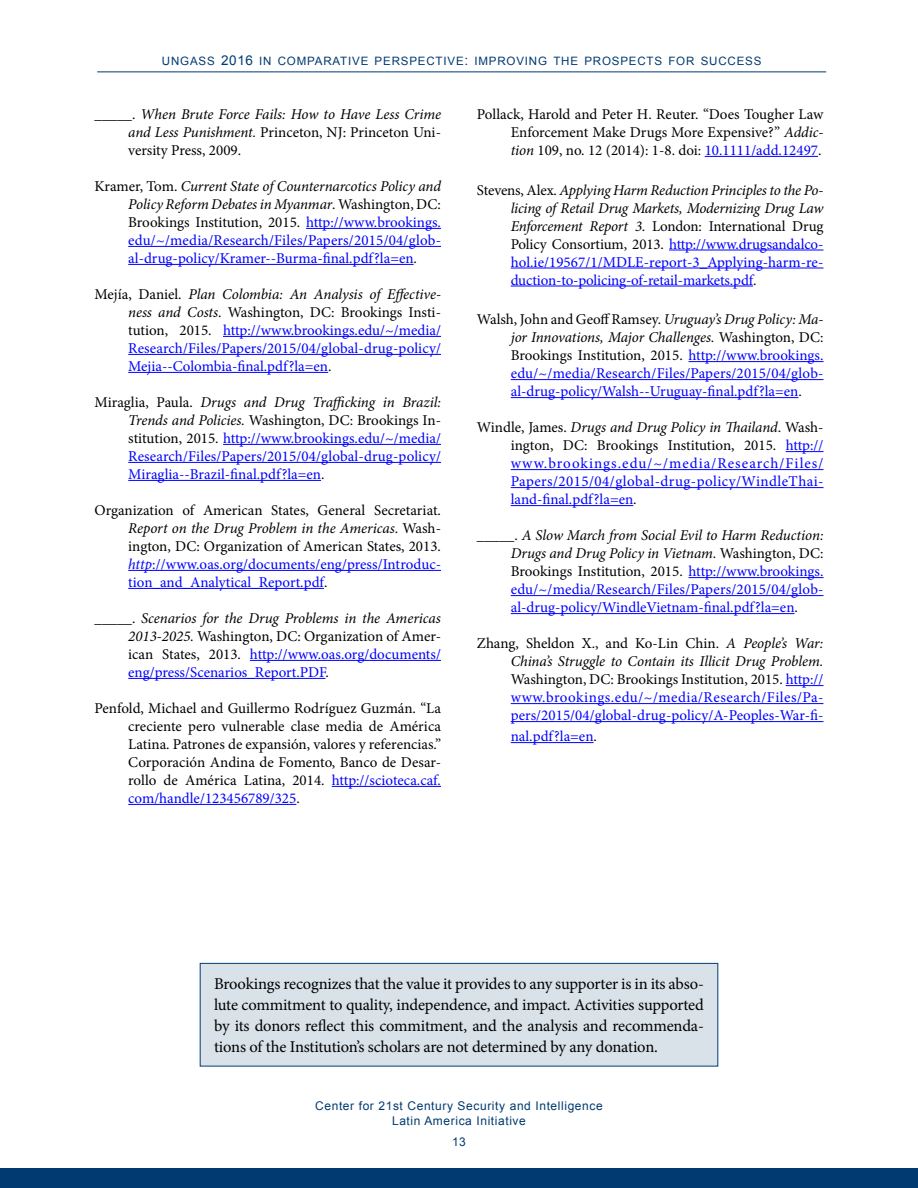
<style>
.page{position:relative;width:918px;height:1188px;background:#fff}
.page>*{position:absolute;margin:0;border:0;box-sizing:border-box;transform-origin:0 0}
.t1{font:16.5px/21px "Minion Pro";letter-spacing:-.015em;color:#000;text-align:justify}
.t2{font:15px/18px "Minion Pro";letter-spacing:.005em;color:#00f;text-align:justify}
.t3{font:15px/18px "Minion Pro";color:#000;text-align:justify}
.t4{font:italic 15px/18px "Minion Pro";letter-spacing:-.01em;color:#000;text-align:justify}
.t5{font:12px/14.4px "Arial";letter-spacing:.05em;color:#003a70;text-align:center}
.t6{font:11.55px "Arial";letter-spacing:.07em;color:#003a70}
.s1{font-size:13.5px}
.s2{font-style:normal}
.s3{color:#000}
.s4{font-style:italic;color:#000}
.s5{font-style:italic}
.s6{font-style:italic;color:#00f}
.s7{color:#00f}
</style>
<div class="page">
<hr style="left:97px;top:72px;width:729px;height:1px;background:#003a70">
<div style="left:0;top:1169px;width:918px;height:19px;background:#003a70"></div>
<hr style="left:306px;top:228px;width:135px;height:1px;background:#00f">
<hr style="left:128px;top:246px;width:313px;height:1px;background:#00f">
<hr style="left:128px;top:264px;width:286px;height:1px;background:#00f">
<hr style="left:223px;top:336px;width:218px;height:1px;background:#00f">
<hr style="left:128px;top:354px;width:313px;height:1px;background:#00f">
<hr style="left:128px;top:372px;width:200px;height:1px;background:#00f">
<hr style="left:223px;top:444px;width:218px;height:1px;background:#00f">
<hr style="left:128px;top:462px;width:313px;height:1px;background:#00f">
<hr style="left:128px;top:480px;width:193px;height:1px;background:#00f">
<hr style="left:128px;top:570px;width:313px;height:1px;background:#00f">
<hr style="left:128px;top:588px;width:196px;height:1px;background:#00f">
<hr style="left:250px;top:660px;width:191px;height:1px;background:#00f">
<hr style="left:128px;top:678px;width:197px;height:1px;background:#00f">
<hr style="left:332px;top:786px;width:109px;height:1px;background:#00f">
<hr style="left:128px;top:804px;width:168px;height:1px;background:#00f">
<hr style="left:705px;top:156px;width:113px;height:1px;background:#00f">
<hr style="left:669px;top:250px;width:154px;height:1px;background:#00f">
<hr style="left:511px;top:268px;width:313px;height:1px;background:#00f">
<hr style="left:511px;top:286px;width:242px;height:1px;background:#00f">
<hr style="left:689px;top:361px;width:135px;height:1px;background:#00f">
<hr style="left:511px;top:379px;width:313px;height:1px;background:#00f">
<hr style="left:511px;top:397px;width:287px;height:1px;background:#00f">
<hr style="left:786px;top:451px;width:38px;height:1px;background:#00f">
<hr style="left:511px;top:469px;width:313px;height:1px;background:#00f">
<hr style="left:511px;top:487px;width:313px;height:1px;background:#00f">
<hr style="left:511px;top:505px;width:122px;height:1px;background:#00f">
<hr style="left:689px;top:577px;width:135px;height:1px;background:#00f">
<hr style="left:511px;top:595px;width:313px;height:1px;background:#00f">
<hr style="left:511px;top:613px;width:284px;height:1px;background:#00f">
<hr style="left:786px;top:685px;width:38px;height:1px;background:#00f">
<hr style="left:511px;top:703px;width:313px;height:1px;background:#00f">
<hr style="left:511px;top:721px;width:313px;height:1px;background:#00f">
<hr style="left:511px;top:742px;width:83px;height:1px;background:#00f">
<div style="left:200px;top:963px;width:518px;height:103px;background:#d9e1e9"></div>
<div style="left:200px;top:963px;width:518px;height:103px;border:1px solid #003d79"></div>
<p class="t6" style="left:162px;top:53px;width:601px">UNGASS <span class="s1">2016</span> IN COMPARATIVE PERSPECTIVE<span class="s1">:</span> IMPROVING THE PROSPECTS FOR SUCCESS</p>
<p class="t4" style="left:128px;top:105px;width:314px;text-indent:-34px"><span class="s2">_____.</span> When Brute Force Fails: How to Have Less Crime and Less Punishment. <span class="s2">Princeton, NJ: Princeton Uni&shy;versity Press, 2009.</span></p>
<p class="t2" style="left:128px;top:177px;width:314px;text-indent:-34px"><span class="s3">Kramer, Tom.</span> <span class="s4">Current State of Counternarcotics Policy and Policy Reform Debates in Myanmar</span><span class="s3">. Washington, DC:<br>Brookings Institution, 2015.</span> http://www.brookings. edu/~/media/Research/Files/Papers/2015/04/glob&shy;al-drug-policy/Kramer--Burma-final.pdf?la=en<span class="s3">.</span></p>
<p class="t2" style="left:128px;top:285px;width:314px;text-indent:-34px"><span class="s3">Mejía, Daniel.</span> <span class="s4">Plan Colombia: An Analysis of Effective&shy;ness and Costs</span><span class="s3">. Washington, DC: Brookings Insti&shy;tution, 2015.</span> http://www.brookings.edu/~/media/ Research/Files/Papers/2015/04/global-drug-policy/ Mejia--Colombia-final.pdf?la=en<span class="s3">.</span></p>
<p class="t2" style="left:128px;top:393px;width:314px;text-indent:-34px"><span class="s3">Miraglia, Paula.</span> <span class="s4">Drugs and Drug Trafficking in Brazil:<br>Trends and Policies.</span> <span class="s3">Washington, DC: Brookings In&shy;stitution, 2015.</span> http://www.brookings.edu/~/media/ Research/Files/Papers/2015/04/global-drug-policy/ Miraglia--Brazil-final.pdf?la=en<span class="s3">.</span></p>
<p class="t3" style="left:128px;top:501px;width:314px;text-indent:-34px">Organization of American States, General Secretariat.<br><span class="s5">Report on the Drug Problem in the Americas</span>. Wash&shy;ington, DC: Organization of American States, 2013. <span class="s6">http</span><span class="s7">://www.oas.org/documents/eng/press/Introduc&shy;tion_and_Analytical_Report.pdf</span>.</p>
<p class="t2" style="left:128px;top:609px;width:314px;text-indent:-34px"><span class="s3">_____.</span> <span class="s4">Scenarios for the Drug Problems in the Americas 2013-2025.</span> <span class="s3">Washington, DC: Organization of Amer&shy;ican States, 2013.</span> http://www.oas.org/documents/ eng/press/Scenarios_Report.PDF<span class="s3">.</span></p>
<p class="t3" style="left:128px;top:699px;width:314px;text-indent:-34px">Penfold, Michael and Guillermo Rodríguez Guzmán. “La creciente pero vulnerable clase media de América Latina. Patrones de expansión, valores y referencias.” Corporación Andina de Fomento, Banco de Desar&shy;rollo de América Latina, 2014. <span class="s7">http://scioteca.caf. com/handle/123456789/325</span>.</p>
<p class="t3" style="left:511px;top:105px;width:314px;text-indent:-34px">Pollack, Harold and Peter H. Reuter. “Does Tougher Law Enforcement Make Drugs More Expensive?” <span class="s5">Addic&shy;tion</span> 109, no. 12 (2014): 1-8. doi: <span class="s7">10.1111/add.12497</span>.</p>
<p class="t2" style="left:511px;top:181px;width:314px;text-indent:-34px"><span class="s3">Stevens, Alex.</span> <span class="s4">Applying Harm Reduction Principles to the Po&shy;licing of Retail Drug Markets, Modernizing Drug Law Enforcement Report 3</span><span class="s3">. London: International Drug Policy Consortium, 2013.</span> http://www.drugsandalco&shy;hol.ie/19567/1/MDLE-report-3_Applying-harm-re&shy;duction-to-policing-of-retail-markets.pdf<span class="s3">.</span></p>
<p class="t2" style="left:511px;top:310px;width:314px;text-indent:-34px"><span class="s3">Walsh, John and Geoff Ramsey.</span> <span class="s4">Uruguay’s Drug Policy: Ma&shy;jor Innovations, Major Challenges.</span> <span class="s3">Washington, DC:<br>Brookings Institution, 2015.</span> http://www.brookings. edu/~/media/Research/Files/Papers/2015/04/glob&shy;al-drug-policy/Walsh--Uruguay-final.pdf?la=en<span class="s3">.</span></p>
<p class="t2" style="left:511px;top:418px;width:314px;text-indent:-34px"><span class="s3">Windle, James.</span> <span class="s4">Drugs and Drug Policy in Thailand</span><span class="s3">. Wash&shy;ington, DC: Brookings Institution, 2015.</span> http:// www.brookings.edu/~/media/Research/Files/ Papers/2015/04/global-drug-policy/WindleThai&shy;land-final.pdf?la=en<span class="s3">.</span></p>
<p class="t2" style="left:511px;top:526px;width:314px;text-indent:-34px"><span class="s3">_____.</span> <span class="s4">A Slow March from Social Evil to Harm Reduction:<br>Drugs and Drug Policy in Vietnam.</span> <span class="s3">Washington, DC:<br>Brookings Institution, 2015.</span> http://www.brookings. edu/~/media/Research/Files/Papers/2015/04/glob&shy;al-drug-policy/WindleVietnam-final.pdf?la=en<span class="s3">.</span></p>
<p class="t2" style="left:511px;top:634px;width:314px;text-indent:-34px"><span class="s3">Zhang, Sheldon X., and Ko-Lin Chin.</span> <span class="s4">A People’s War:<br>China’s Struggle to Contain its Illicit Drug Problem.<br></span><span class="s3">Washington, DC: Brookings Institution, 2015.</span> http:// www.brookings.edu/~/media/Research/Files/Pa&shy;pers/2015/04/global-drug-policy/A-Peoples-War-fi-</p>
<p class="t2" style="left:511px;top:727px;width:88px">nal.pdf?la=en<span class="s3">.</span></p>
<p class="t1" style="left:214px;top:974px;width:491px">Brookings recognizes that the value it provides to any supporter is in its abso&shy;lute commitment to quality, independence, and impact. Activities supported by its donors reflect this commitment, and the analysis and recommenda&shy;tions of the Institution’s scholars are not determined by any donation.</p>
<p class="t5" style="left:315px;top:1099px;width:289px">Center for 21st Century Security and Intelligence<br>Latin America Initiative</p>
<p class="t5" style="left:452px;top:1135px;width:15px">13</p>
</div>
